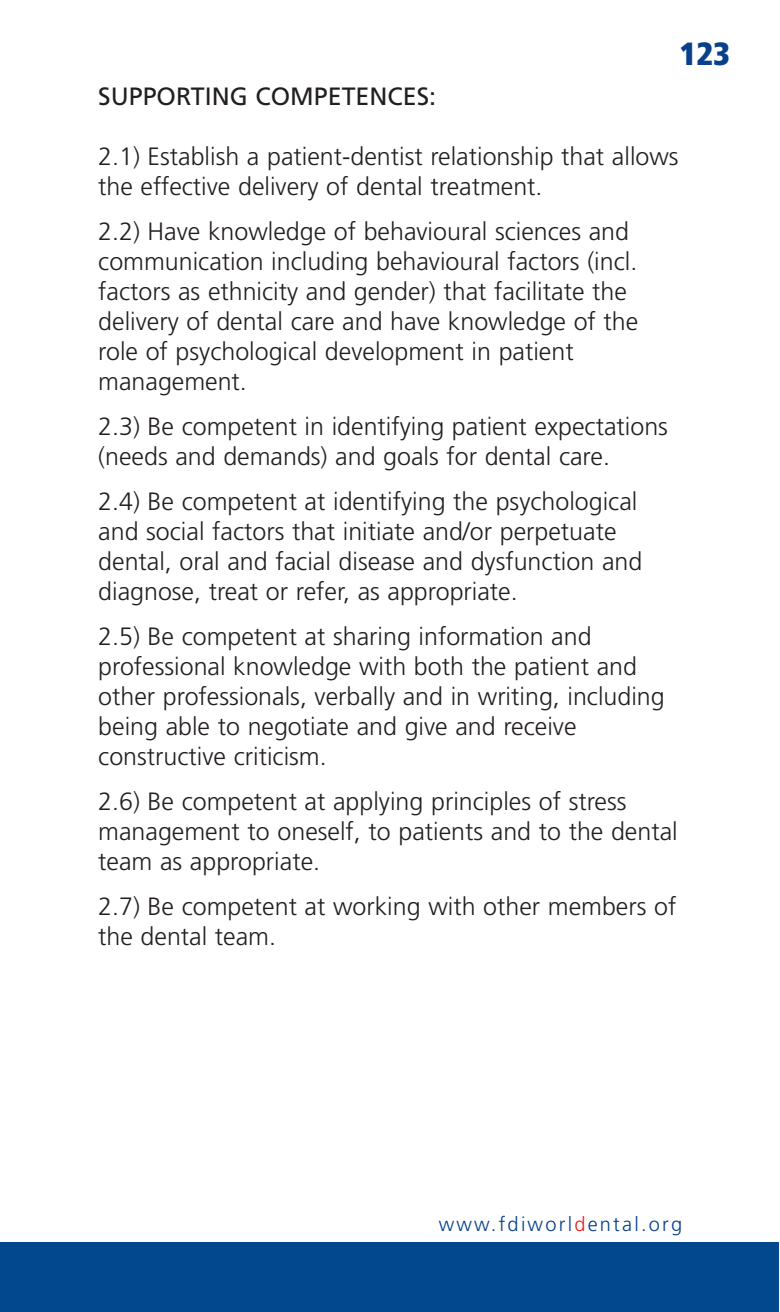
<style>
.page{position:relative;width:780px;height:1312px;background:#fff}
.page>*{position:absolute;margin:0;border:0;box-sizing:border-box;transform-origin:0 0}
.t1{font:900 condensed 32px "Frutiger";color:#07408b}
.t2{font:300 25px/30px "Frutiger";color:#231f20}
.t3{font:25px "Frutiger";color:#231f20}
.t4{font:300 20px "Frutiger";letter-spacing:.11em;color:#07408b}
.s1{color:#ee1d23}
</style>
<div class="page">
<div style="left:0;top:1241px;width:779px;height:70px;background:#01488f"></div>
<p class="t3" style="left:98px;top:86px;width:339px">SUPPORTING COMPETENCES:</p>
<p class="t1" style="left:679px;top:41px;width:52px">123</p>
<p class="t2" style="left:98px;top:143px;width:582px">2.1) Establish a patient-dentist relationship that allows the effective delivery of dental treatment.</p>
<p class="t2" style="left:98px;top:218px;width:541px">2.2) Have knowledge of behavioural sciences and communication including behavioural factors (incl. factors as ethnicity and gender) that facilitate the delivery of dental care and have knowledge of the role of psychological development in patient management.</p>
<p class="t2" style="left:98px;top:413px;width:571px">2.3) Be competent in identifying patient expectations (needs and demands) and goals for dental care.</p>
<p class="t2" style="left:98px;top:488px;width:545px">2.4) Be competent at identifying the psychological and social factors that initiate and/or perpetuate dental, oral and facial disease and dysfunction and diagnose, treat or refer, as appropriate.</p>
<p class="t2" style="left:98px;top:623px;width:568px">2.5) Be competent at sharing information and professional knowledge with both the patient and other professionals, verbally and in writing, including being able to negotiate and give and receive constructive criticism.</p>
<p class="t2" style="left:98px;top:788px;width:581px">2.6) Be competent at applying principles of stress management to oneself, to patients and to the dental team as appropriate.</p>
<p class="t2" style="left:98px;top:893px;width:579px">2.7) Be competent at working with other members of the dental team.</p>
<p class="t4" style="left:438px;top:1215px;width:245px">www.fdiworl<span class="s1">d</span>ental.org</p>
</div>
